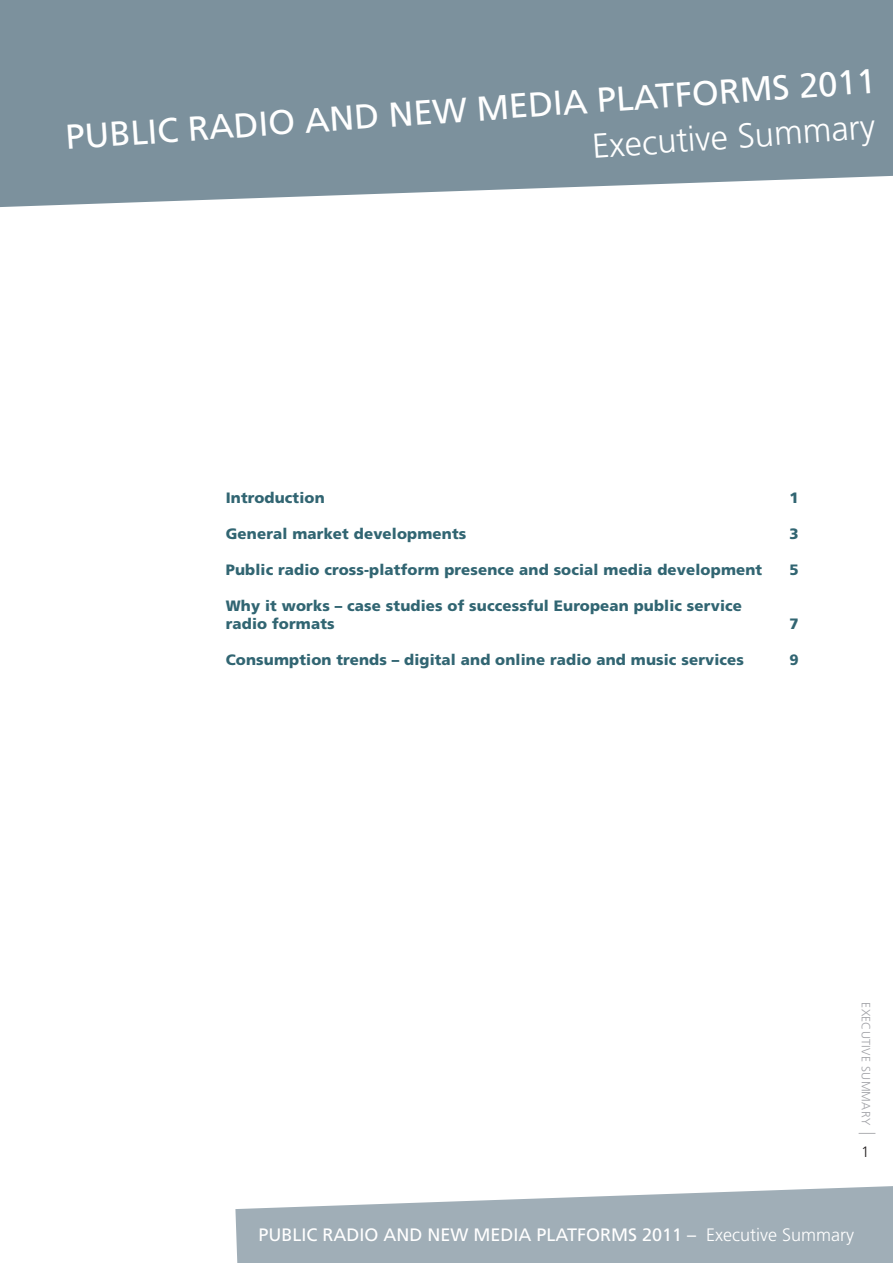
<style>
.page{position:relative;width:893px;height:1263px;background:#fff}
.page>*{position:absolute;margin:0;border:0;box-sizing:border-box;transform-origin:0 0}
.t1{font:34.5px "Frutiger";color:#fff}
.t2{font:300 34.5px "Frutiger";color:#fff}
.t3{font:18px "Frutiger";color:#fff}
.t4{font:900 15px/18px "Frutiger";letter-spacing:.01em;color:#316572}
.t5{font:300 15px "Frutiger";color:#231f20}
.t6{font:300 12px "Frutiger";color:#a0a1a6}
.s1{font-size:24px}
.s2{font-weight:300}
</style>
<div class="page">
<svg style="left:235px;top:1186px;width:658px;height:77px;background:#aebac2"></svg>
<svg style="left:0;top:0;width:893px;height:207px;background:#8599a4"></svg>
<h1 class="t1" style="left:64px;top:117px;width:814px;rotate:-4deg">PUBL IC R A DIO A ND NEW MEDIA PL AT FOR MS 2011</h1>
<h1 class="t2" style="left:591px;top:127px;width:285px;rotate:-4deg">Executive Summary</h1>
<p class="t4" style="left:226px;top:488px;width:100px">Introduction</p>
<p class="t4" style="left:790px;top:488px;width:11px">1</p>
<p class="t4" style="left:226px;top:524px;width:242px">General market developments</p>
<p class="t4" style="left:790px;top:524px;width:11px">3</p>
<p class="t4" style="left:226px;top:560px;width:538px">Public radio cross-platform presence and social media development</p>
<p class="t4" style="left:790px;top:560px;width:11px">5</p>
<p class="t4" style="left:226px;top:596px;width:518px">Why it works – case studies of successful European public service radio formats</p>
<p class="t4" style="left:790px;top:614px;width:11px">7</p>
<p class="t4" style="left:226px;top:650px;width:520px">Consumption trends – digital and online radio and music services</p>
<p class="t4" style="left:790px;top:650px;width:11px">9</p>
<p class="t6" style="left:873px;top:1002px;width:133px;rotate:90deg">Executive summary <span class="s1">I</span></p>
<p class="t5" style="left:861px;top:1144px;width:10px">1</p>
<p class="t3" style="left:258px;top:1224px;width:597px">PUBLIC RADIO AND N EW MEDIA PLATFORMS 2011 – <span class="s2">Executive Summary</span></p>
</div>
